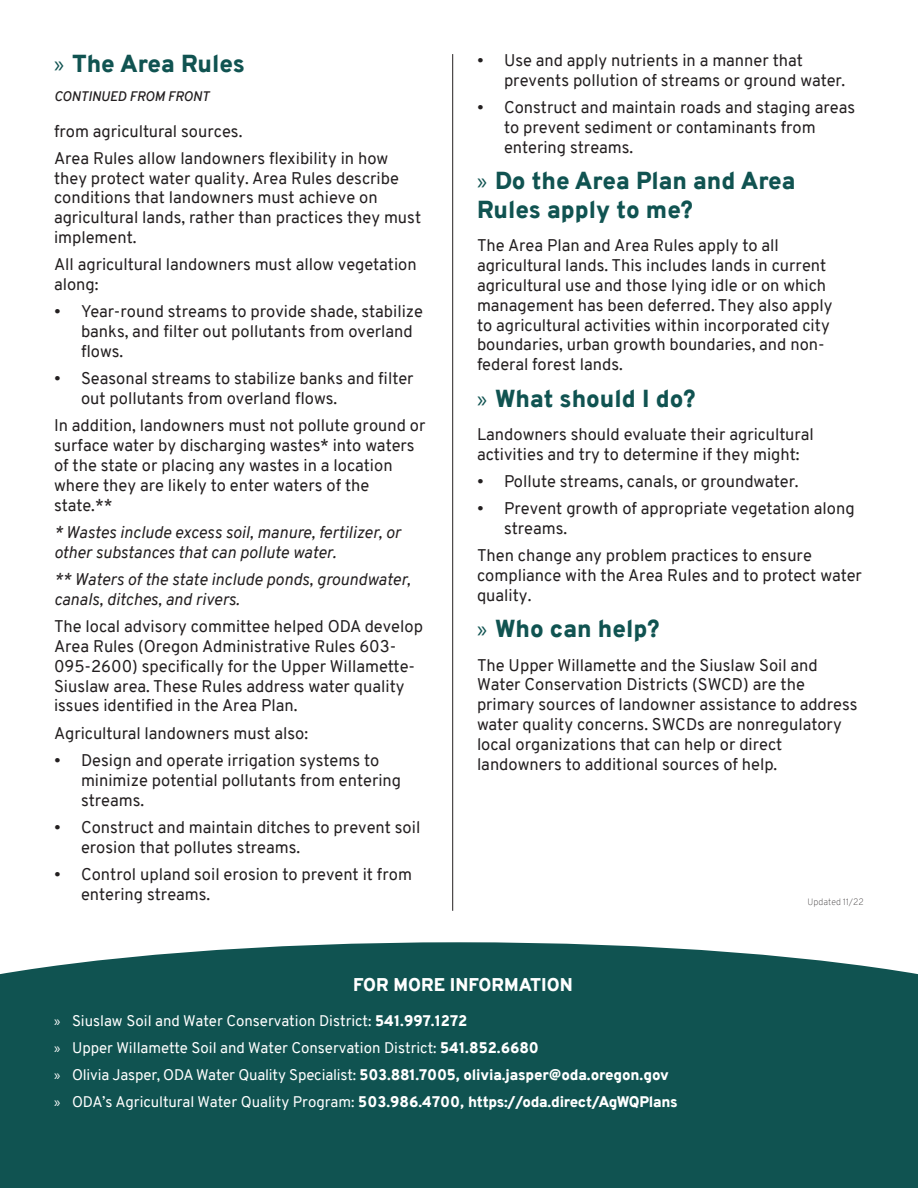
<style>
.page{position:relative;width:918px;height:1188px;background:#fff}
.page>*{position:absolute;margin:0;border:0;box-sizing:border-box;transform-origin:0 0}
.t1{font:900 24px/28.8px "Overpass";color:#105351}
.t2{font:900 18px "Overpass";color:#fff}
.t3{font:16.5px/19.8px "Overpass";color:#231f20}
.t4{font:italic 16.5px/19.8px "Overpass";color:#231f20}
.t5{font:900 15px "Overpass";letter-spacing:-.01em;color:#fff}
.t6{font:15px "Overpass";color:#fff}
.t7{font:italic 600 13.5px "Overpass";color:#231f20}
.t8{font:100 9px "Overpass";color:#231f20}
.s1{font-family:"Myriad Pro";font-weight:400}
.s2{font-family:"Myriad Pro"}
.s3{font-weight:900}
.s4{font-weight:400}
</style>
<div class="page">
<svg style="left:0;top:942px;width:918px;height:135px;background:#215f5e"></svg>
<div style="left:0;top:1077px;width:918px;height:111px;background:#105351"></div>
<hr style="left:452px;top:54px;width:1px;height:857px;background:#231f20">
<p class="t1" style="left:54px;top:49px;width:193px"><span class="s1">»</span> The Area Rules</p>
<p class="t7" style="left:54px;top:87px;width:157px">CONTINUED FROM FRONT</p>
<p class="t3" style="left:54px;top:121px;width:190px">from agricultural sources.</p>
<p class="t3" style="left:54px;top:148px;width:369px">Area Rules allow landowners flexibility in how they protect water quality. Area Rules describe conditions that landowners must achieve on agricultural lands, rather than practices they must implement.</p>
<p class="t3" style="left:54px;top:255px;width:364px">All agricultural landowners must allow vegetation along:</p>
<p class="t3" style="left:81px;top:302px;width:344px;text-indent:-27px">• Year-round streams to provide shade, stabilize banks, and filter out pollutants from overland flows.</p>
<p class="t3" style="left:81px;top:369px;width:334px;text-indent:-27px">• Seasonal streams to stabilize banks and filter out pollutants from overland flows.</p>
<p class="t3" style="left:54px;top:416px;width:373px">In addition, landowners must not pollute ground or surface water by discharging wastes* into waters of the state or placing any wastes in a location where they are likely to enter waters of the state.**</p>
<p class="t4" style="left:54px;top:522px;width:348px">* Wastes include excess soil, manure, fertilizer, or other substances that can pollute water.</p>
<p class="t4" style="left:54px;top:570px;width:358px">** Waters of the state include ponds, groundwater, canals, ditches, and rivers.</p>
<p class="t3" style="left:54px;top:617px;width:371px">The local advisory committee helped ODA develop Area Rules (Oregon Administrative Rules 603- 095-2600) specifically for the Upper Willamette-Siuslaw area. These Rules address water quality issues identified in the Area Plan.</p>
<p class="t3" style="left:54px;top:723px;width:256px">Agricultural landowners must also:</p>
<p class="t3" style="left:81px;top:750px;width:322px;text-indent:-27px">• Design and operate irrigation systems to minimize potential pollutants from entering streams.</p>
<p class="t3" style="left:81px;top:817px;width:341px;text-indent:-27px">• Construct and maintain ditches to prevent soil erosion that pollutes streams.</p>
<p class="t3" style="left:81px;top:864px;width:333px;text-indent:-27px">• Control upland soil erosion to prevent it from entering streams.</p>
<p class="t3" style="left:504px;top:51px;width:343px;text-indent:-27px">• Use and apply nutrients in a manner that prevents pollution of streams or ground water.</p>
<p class="t3" style="left:504px;top:98px;width:353px;text-indent:-27px">• Construct and maintain roads and staging areas to prevent sediment or contaminants from entering streams.</p>
<p class="t1" style="left:477px;top:167px;width:320px"><span class="s1">»</span> Do the Area Plan and Area<br>Rules apply to me?</p>
<p class="t3" style="left:477px;top:236px;width:357px">The Area Plan and Area Rules apply to all agricultural lands. This includes lands in current agricultural use and those lying idle or on which management has been deferred. They also apply to agricultural activities within incorporated city boundaries, urban growth boundaries, and non&shy;federal forest lands.</p>
<p class="t1" style="left:477px;top:384px;width:220px"><span class="s1">»</span> What should I do?</p>
<p class="t3" style="left:477px;top:424px;width:338px">Landowners should evaluate their agricultural activities and try to determine if they might:</p>
<p class="t3" style="left:477px;top:471px;width:323px">• Pollute streams, canals, or groundwater.</p>
<p class="t3" style="left:504px;top:499px;width:352px;text-indent:-27px">• Prevent growth of appropriate vegetation along streams.</p>
<p class="t3" style="left:477px;top:546px;width:386px">Then change any problem practices to ensure compliance with the Area Rules and to protect water quality.</p>
<p class="t1" style="left:477px;top:615px;width:184px"><span class="s1">»</span> Who can help?</p>
<p class="t3" style="left:477px;top:655px;width:382px">The Upper Willamette and the Siuslaw Soil and Water Conservation Districts (SWCD) are the primary sources of landowner assistance to address water quality concerns. SWCDs are nonregulatory local organizations that can help or direct landowners to additional sources of help.</p>
<p class="t8" style="left:808px;top:895px;width:58px">Updated 11/22</p>
<p class="t2" style="left:353px;top:972px;width:221px">FOR MORE INFORMATION</p>
<p class="t6" style="left:54px;top:1011px;width:415px"><span class="s2">»</span> Siuslaw Soil and Water Conservation District: <span class="s3">541.997.1272</span></p>
<p class="t6" style="left:54px;top:1038px;width:486px"><span class="s2">»</span> Upper Willamette Soil and Water Conservation District: <span class="s3">541.852.6680</span></p>
<p class="t5" style="left:54px;top:1065px;width:616px"><span class="s1">»</span> <span class="s4">Olivia Jasper, ODA Water Quality Specialist:</span> 503.881.7005, olivia.jasper@oda.oregon.gov</p>
<p class="t5" style="left:54px;top:1092px;width:625px"><span class="s1">»</span> <span class="s4">ODA’s Agricultural Water Quality Program:</span> 503.986.4700, https://oda.direct/AgWQPlans</p>
</div>
